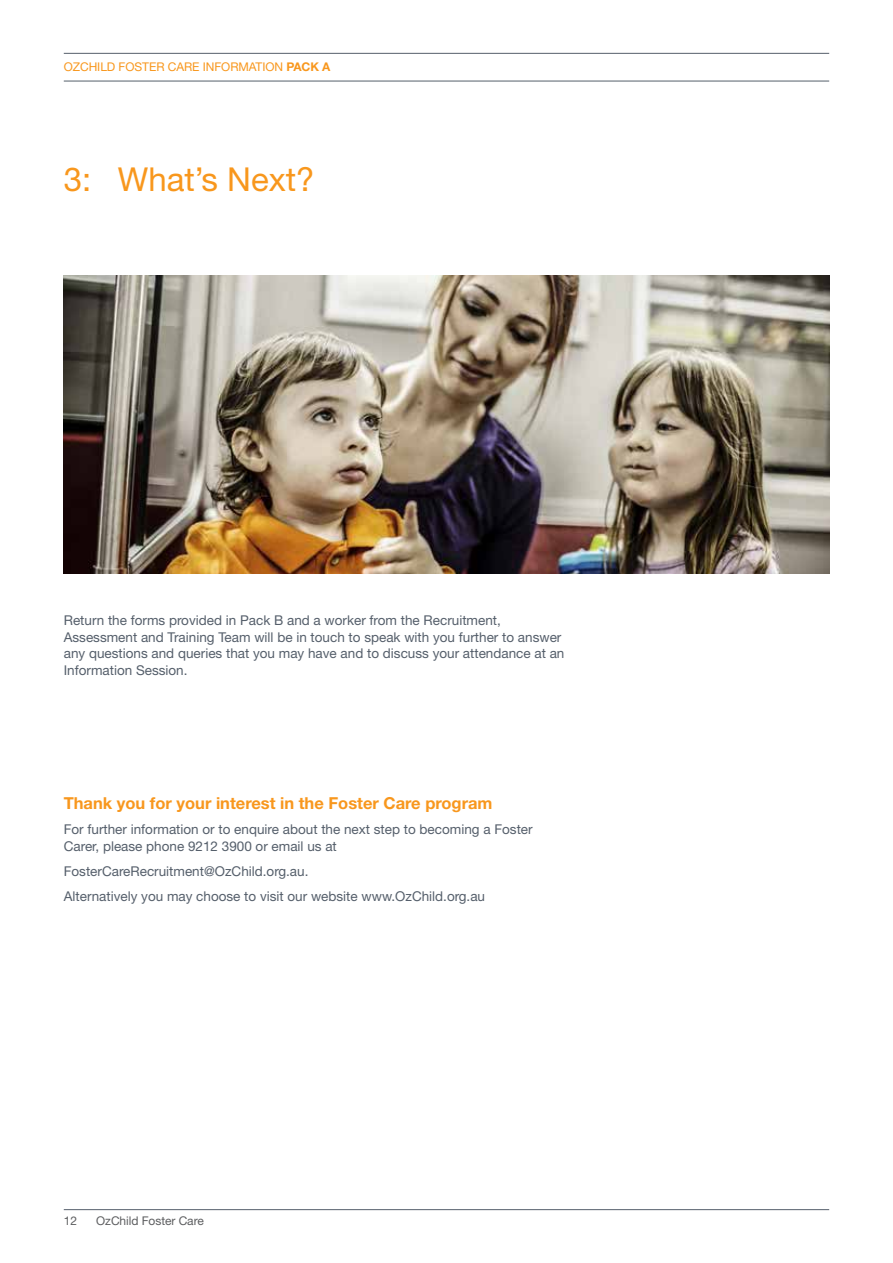
<style>
.page{position:relative;width:893px;height:1263px;background:#fff}
.page>*{position:absolute;margin:0;border:0;box-sizing:border-box;transform-origin:0 0}
.t1{font:33px "Helvetica Neue LT Std";color:#f8971d}
.t2{font:700 16.5px "Helvetica Neue LT Std";color:#f8971d}
.t3{font:13.5px/16.5px "Helvetica Neue LT Std";color:#555f6b}
.t4{font:12px "Helvetica Neue LT Std";letter-spacing:-.005em;color:#f8971d}
.t5{font:12px "Helvetica Neue LT Std";letter-spacing:-.005em;color:#5d5e60}
.s1{font-weight:700}
</style>
<div class="page">
<hr style="left:64px;top:53px;width:765px;height:1px;background:#555f6b">
<hr style="left:64px;top:1209px;width:765px;height:1px;background:#555f6b">
<hr style="left:64px;top:81px;width:765px;height:1px;background:#555f6b">
<img style="left:64px;top:276px;width:765px;height:298px">
<p class="t4" style="left:64px;top:60px;width:268px">ozchild foster care info rmatio n <span class="s1">pack A</span></p>
<h1 class="t1" style="left:64px;top:159px;width:252px">3: What’s Next?</h1>
<p class="t3" style="left:64px;top:612px;width:502px">Return the forms provided in Pack B and a worker from the Recruitment, Assessment and Training Team will be in touch to speak with you further to answer any questions and queries that you may have and to discuss your attendance at an I nformation Session.</p>
<p class="t2" style="left:64px;top:793px;width:430px">Thank you for your interest in the Foster Care program</p>
<p class="t3" style="left:64px;top:821px;width:470px">For further information or to enquire about the next step to becoming a Foster<br>Carer, please phone 9212 3900 or email us at</p>
<p class="t3" style="left:64px;top:858px;width:423px;line-height:25px">FosterCareRecruitment@OzChild.org.au.<br>Alternatively you may choose to visit our website www.OzChild.org.au</p>
<p class="t5" style="left:64px;top:1214px;width:15px">12</p>
<p class="t5" style="left:96px;top:1214px;width:109px">OzChild Foster Care</p>
</div>
